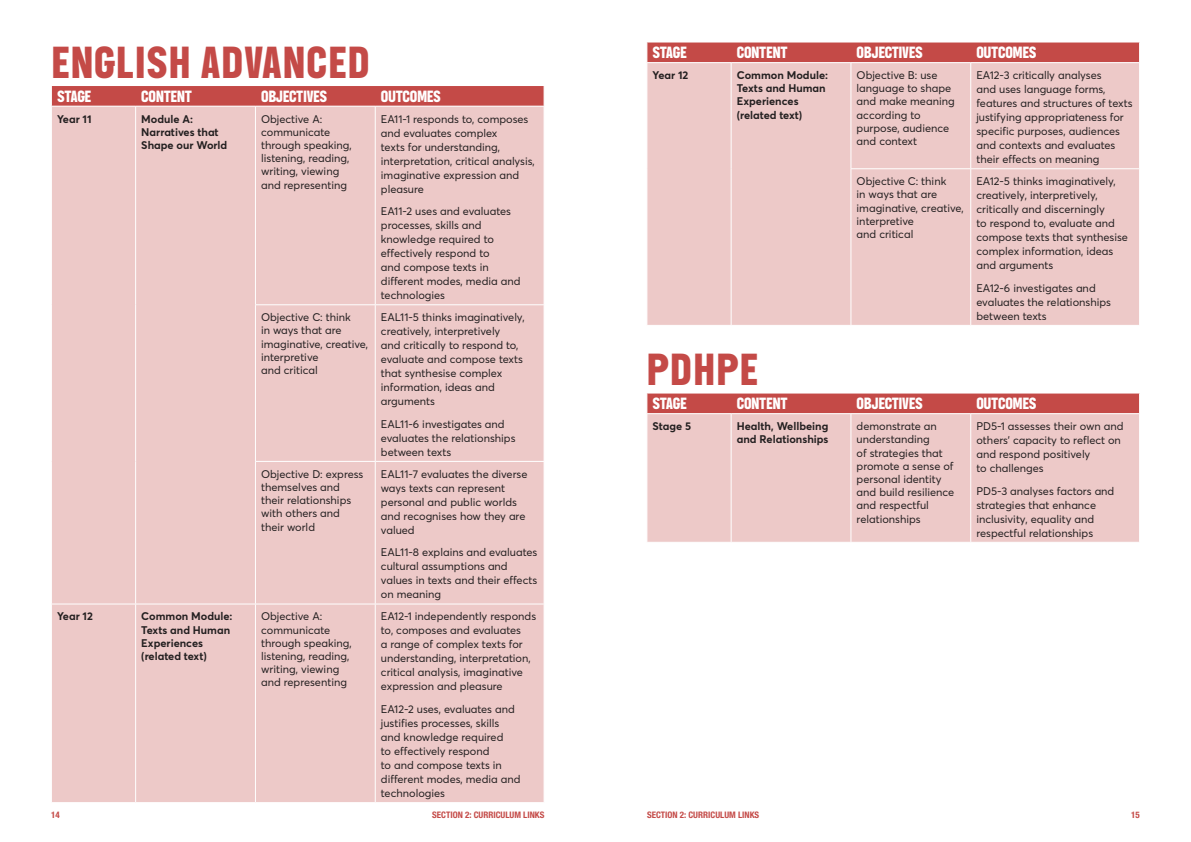
<style>
.page{position:relative;width:1191px;height:842px;background:#fff}
.page>*{position:absolute;margin:0;border:0;box-sizing:border-box;transform-origin:0 0}
.H1_2{font:800 45px "Blimone";letter-spacing:.02em;color:#c44a47}
.Table_headings{font:800 16.3px "Blimone";letter-spacing:-.02em;color:#fff}
.Body{font:11px/14px "Parramatta";color:#231f20}
.t1{font:700 11px/13.2px "Parramatta";color:#231f20}
.t2{font:700 condensed 9px "Helvetica Neue LT Std";color:#c44a47}
</style>
<div class="page">
<div style="left:52px;top:107px;width:492px;height:695px;background:#edc9c8"></div>
<hr style="left:135px;top:107px;width:1px;height:198px;background:#fff">
<hr style="left:255px;top:107px;width:1px;height:197px;background:#fff">
<hr style="left:375px;top:107px;width:1px;height:197px;background:#fff">
<hr style="left:135px;top:305px;width:1px;height:156px;background:#fff">
<hr style="left:255px;top:304px;width:120px;height:1px;background:#fff">
<hr style="left:255px;top:305px;width:1px;height:156px;background:#fff">
<hr style="left:375px;top:304px;width:169px;height:1px;background:#fff">
<hr style="left:375px;top:305px;width:1px;height:156px;background:#fff">
<hr style="left:135px;top:461px;width:1px;height:143px;background:#fff">
<hr style="left:255px;top:461px;width:120px;height:1px;background:#fff">
<hr style="left:255px;top:462px;width:1px;height:142px;background:#fff">
<hr style="left:375px;top:461px;width:169px;height:1px;background:#fff">
<hr style="left:375px;top:462px;width:1px;height:142px;background:#fff">
<hr style="left:51px;top:604px;width:85px;height:1px;background:#fff">
<hr style="left:136px;top:604px;width:119px;height:1px;background:#fff">
<hr style="left:135px;top:604px;width:1px;height:198px;background:#fff">
<hr style="left:255px;top:604px;width:120px;height:1px;background:#fff">
<hr style="left:255px;top:604px;width:1px;height:198px;background:#fff">
<hr style="left:375px;top:604px;width:169px;height:1px;background:#fff">
<hr style="left:375px;top:604px;width:1px;height:198px;background:#fff">
<div style="left:51px;top:86px;width:493px;height:20px;background:#c44a47"></div>
<div style="left:647px;top:63px;width:492px;height:262px;background:#edc9c8"></div>
<hr style="left:731px;top:63px;width:1px;height:106px;background:#fff">
<hr style="left:850px;top:63px;width:1px;height:105px;background:#fff">
<hr style="left:970px;top:63px;width:1px;height:105px;background:#fff">
<hr style="left:731px;top:169px;width:1px;height:156px;background:#fff">
<hr style="left:850px;top:168px;width:120px;height:1px;background:#fff">
<hr style="left:850px;top:169px;width:1px;height:156px;background:#fff">
<hr style="left:970px;top:168px;width:170px;height:1px;background:#fff">
<hr style="left:970px;top:169px;width:1px;height:156px;background:#fff">
<div style="left:647px;top:43px;width:493px;height:20px;background:#c44a47"></div>
<div style="left:647px;top:414px;width:492px;height:128px;background:#edc9c8"></div>
<hr style="left:731px;top:414px;width:1px;height:128px;background:#fff">
<hr style="left:850px;top:414px;width:1px;height:128px;background:#fff">
<hr style="left:970px;top:414px;width:1px;height:128px;background:#fff">
<div style="left:647px;top:394px;width:493px;height:20px;background:#c44a47"></div>
<p class="H1_2" style="left:51px;top:37px;width:320px">ENGLISH ADVANCED</p>
<p class="Table_headings" style="left:57px;top:87px;width:36px">STAGE</p>
<p class="Table_headings" style="left:141px;top:87px;width:52px">CONTENT</p>
<p class="Table_headings" style="left:261px;top:87px;width:68px">OBJECTIVES</p>
<p class="Table_headings" style="left:381px;top:87px;width:62px">OUTCOMES</p>
<p class="t1" style="left:57px;top:112px;width:36px">Year 11</p>
<p class="t1" style="left:141px;top:112px;width:88px">Module A:<br>Narratives that<br>Shape our World</p>
<p class="Body" style="left:261px;top:112px;width:92px;line-height:13.2px">Objective A: communicate through speaking, listening, reading, writing, viewing and representing</p>
<p class="Body" style="left:381px;top:111px;width:155px">EA11-1 responds to, composes and evaluates complex<br>texts for understanding, interpretation, critical analysis, imaginative expression and pleasure</p>
<p class="Body" style="left:381px;top:204px;width:141px">EA11-2 uses and evaluates processes, skills and knowledge required to effectively respond to<br>and compose texts in different modes, media and technologies</p>
<p class="Body" style="left:261px;top:310px;width:109px;line-height:13.2px">Objective C: think<br>in ways that are imaginative, creative, interpretive<br>and critical</p>
<p class="Body" style="left:381px;top:310px;width:145px">EAL11-5 thinks imaginatively, creatively, interpretively<br>and critically to respond to, evaluate and compose texts that synthesise complex information, ideas and arguments</p>
<p class="Body" style="left:381px;top:416px;width:136px">EAL11-6 investigates and evaluates the relationships between texts</p>
<p class="Body" style="left:261px;top:467px;width:104px;line-height:13.2px">Objective D: express themselves and their relationships with others and their world</p>
<p class="Body" style="left:381px;top:466px;width:148px">EAL11-7 evaluates the diverse ways texts can represent personal and public worlds and recognises how they are valued</p>
<p class="Body" style="left:381px;top:545px;width:158px">EAL11-8 explains and evaluates cultural assumptions and values in texts and their effects on meaning</p>
<p class="t1" style="left:57px;top:609px;width:37px">Year 12</p>
<p class="t1" style="left:141px;top:609px;width:93px">Common Module:<br>Texts and Human<br>Experiences (related text)</p>
<p class="Body" style="left:261px;top:609px;width:92px;line-height:13.2px">Objective A: communicate through speaking, listening, reading, writing, viewing and representing</p>
<p class="Body" style="left:381px;top:609px;width:157px">EA12-1 independently responds to, composes and evaluates<br>a range of complex texts for understanding, interpretation, critical analysis, imaginative expression and pleasure</p>
<p class="Body" style="left:381px;top:702px;width:141px">EA12-2 uses, evaluates and justifies processes, skills and knowledge required<br>to effectively respond<br>to and compose texts in different modes, media and technologies</p>
<p class="Table_headings" style="left:652px;top:43px;width:36px">STAGE</p>
<p class="Table_headings" style="left:737px;top:43px;width:52px">CONTENT</p>
<p class="Table_headings" style="left:856px;top:43px;width:68px">OBJECTIVES</p>
<p class="Table_headings" style="left:976px;top:43px;width:62px">OUTCOMES</p>
<p class="t1" style="left:652px;top:68px;width:37px">Year 12</p>
<p class="t1" style="left:737px;top:68px;width:93px">Common Module:<br>Texts and Human<br>Experiences (related text)</p>
<p class="Body" style="left:856px;top:68px;width:99px;line-height:13.2px">Objective B: use language to shape and make meaning according to purpose, audience and context</p>
<p class="Body" style="left:976px;top:68px;width:158px">EA12-3 critically analyses<br>and uses language forms, features and structures of texts justifying appropriateness for specific purposes, audiences and contexts and evaluates their effects on meaning</p>
<p class="Body" style="left:856px;top:174px;width:109px;line-height:13.2px">Objective C: think<br>in ways that are imaginative, creative, interpretive<br>and critical</p>
<p class="Body" style="left:976px;top:174px;width:153px">EA12-5 thinks imaginatively, creatively, interpretively, critically and discerningly<br>to respond to, evaluate and compose texts that synthesise complex information, ideas and arguments</p>
<p class="Body" style="left:976px;top:280px;width:136px">EA12-6 investigates and evaluates the relationships between texts</p>
<p class="H1_2" style="left:646px;top:345px;width:113px">PDHPE</p>
<p class="Table_headings" style="left:652px;top:394px;width:36px">STAGE</p>
<p class="Table_headings" style="left:737px;top:394px;width:52px">CONTENT</p>
<p class="Table_headings" style="left:856px;top:394px;width:68px">OBJECTIVES</p>
<p class="Table_headings" style="left:976px;top:394px;width:62px">OUTCOMES</p>
<p class="t1" style="left:652px;top:419px;width:40px">Stage 5</p>
<p class="t1" style="left:737px;top:419px;width:93px">Health, Wellbeing and Relationships</p>
<p class="Body" style="left:856px;top:419px;width:99px;line-height:13.2px">demonstrate an understanding<br>of strategies that promote a sense of personal identity and build resilience and respectful relationships</p>
<p class="Body" style="left:976px;top:419px;width:149px">PD5-1 assesses their own and others’ capacity to reflect on and respond positively<br>to challenges</p>
<p class="Body" style="left:976px;top:483px;width:139px">PD5-3 analyses factors and strategies that enhance inclusivity, equality and respectful relationships</p>
<p class="t2" style="left:51px;top:809px;width:10px">14</p>
<p class="t2" style="left:432px;top:809px;width:114px">SECTION 2: CURRICULUM LINKS</p>
<p class="t2" style="left:647px;top:809px;width:114px">SECTION 2: CURRICULUM LINKS</p>
<p class="t2" style="left:1131px;top:809px;width:10px">15</p>
</div>
